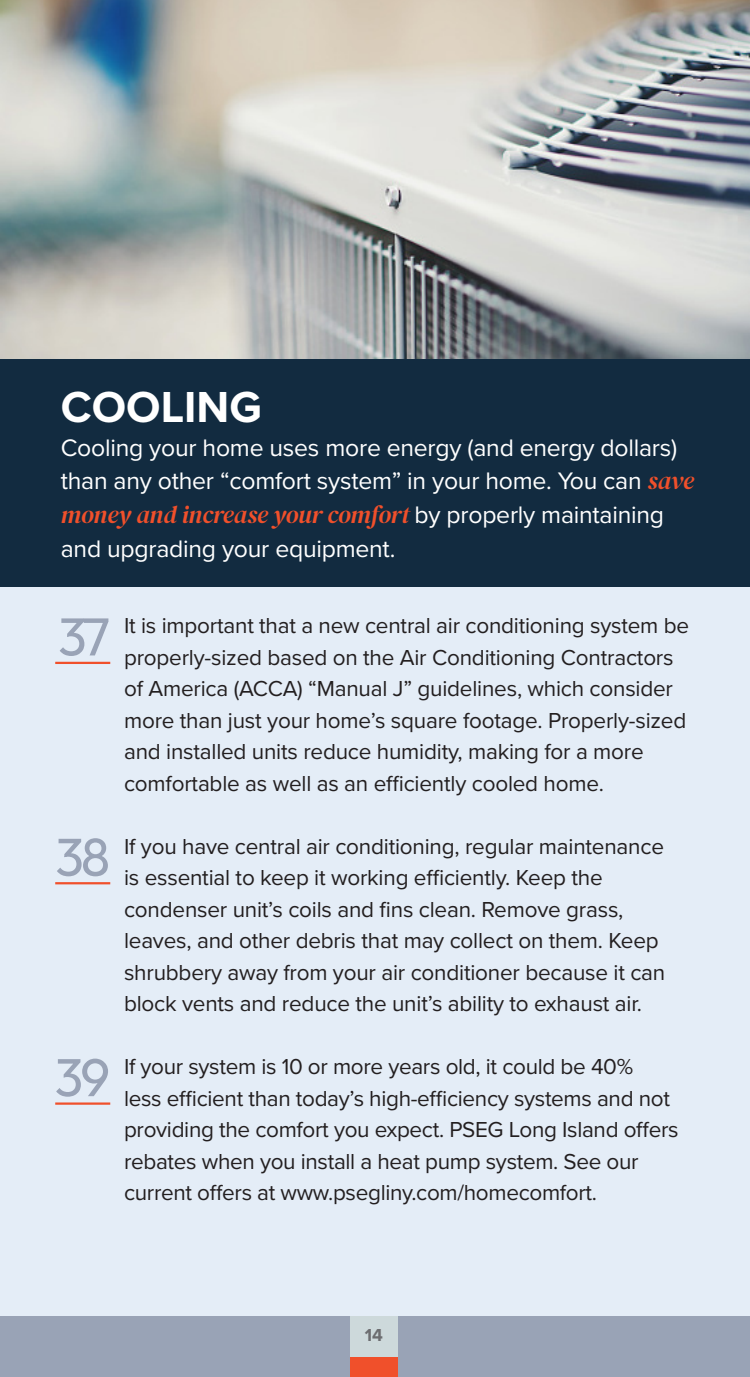
<style>
.page{position:relative;width:750px;height:1377px;background:#fff}
.page>*{position:absolute;margin:0;border:0;box-sizing:border-box;transform-origin:0 0}
.t1{font:100 53.32px "Outfit";color:#99a3b6}
.t2{font:700 45px "Proxima Nova";color:#fff}
.t3{font:24.75px/33.8px "Proxima Nova";letter-spacing:-.01em;color:#fff}
.t4{font:22.5px/31.5px "Proxima Nova";letter-spacing:-.01em;color:#231f20}
.t5{font:700 18px "Proxima Nova";color:#6c6d70}
.s1{font-family:"DM Serif Display";font-style:italic;color:#f0502b}
</style>
<div class="page">
<div style="left:0;top:61px;width:749px;height:1316px;background:#e4edf7"></div>
<div style="left:0;top:1316px;width:749px;height:61px;background:#99a3b6"></div>
<div style="left:350px;top:1316px;width:47px;height:41px;background:#cdd9db"></div>
<div style="left:350px;top:1357px;width:47px;height:20px;background:#f0502b"></div>
<img style="left:0;top:0;width:749px;height:360px">
<div style="left:0;top:360px;width:749px;height:227px;background:#122b40"></div>
<hr style="left:55px;top:662px;width:55px;height:2px;background:#f0502b">
<hr style="left:55px;top:882px;width:55px;height:2px;background:#f0502b">
<hr style="left:55px;top:1102px;width:55px;height:3px;background:#f0502b">
<p class="t2" style="left:61px;top:373px;width:202px">COOLING</p>
<p class="t3" style="left:61px;top:429px;width:634px">Cooling your home uses more energy (and energy dollars) than any other “comfort system” in your home. You can <span class="s1">save money and increase your comfort</span> by properly maintaining and upgrading your equipment.</p>
<p class="t1" style="left:58px;top:606px;width:54px">37</p>
<p class="t4" style="left:124px;top:609px;width:566px">It is important that a new central air conditioning system be properly-sized based on the Air Conditioning Contractors of America (ACCA) “Manual J” guidelines, which consider more than just your home’s square footage. Properly-sized and installed units reduce humidity, making for a more comfortable as well as an efficiently cooled home.</p>
<p class="t1" style="left:55px;top:827px;width:56px">38</p>
<p class="t4" style="left:124px;top:830px;width:542px">If you have central air conditioning, regular maintenance is essential to keep it working efficiently. Keep the condenser unit’s coils and fins clean. Remove grass, leaves, and other debris that may collect on them. Keep shrubbery away from your air conditioner because it can block vents and reduce the unit’s ability to exhaust air.</p>
<p class="t1" style="left:55px;top:1047px;width:57px">39</p>
<p class="t4" style="left:124px;top:1050px;width:556px">If your system is 10 or more years old, it could be 40%<br>less efficient than today’s high-efficiency systems and not providing the comfort you expect. PSEG Long Island offers rebates when you install a heat pump system. See our current offers at www.psegliny.com/homecomfort.</p>
<p class="t5" style="left:364px;top:1322px;width:20px">14</p>
</div>
